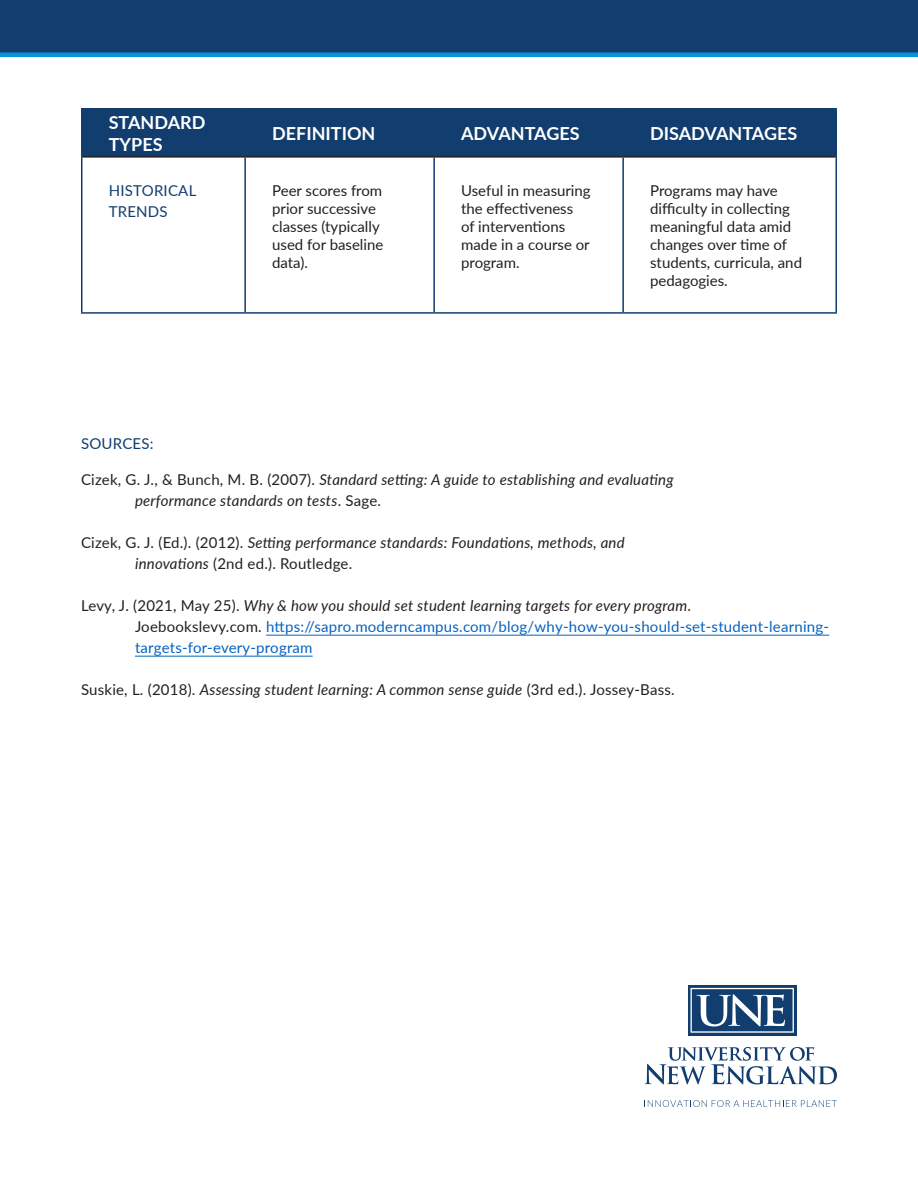
<style>
.page{position:relative;width:918px;height:1188px;background:#fff}
.page>*{position:absolute;margin:0;border:0;box-sizing:border-box;transform-origin:0 0}
.table_titles{font:700 18px/21.6px "Lato";color:#fff}
.body_correct{font:italic 15px "Lato";letter-spacing:.015em;color:#231f20}
.body_correct-2{font:15px/18px "Lato";color:#231f20}
.body_correct-3{font:15px "Lato";letter-spacing:.015em;color:#0563c1}
.table_subtitle{font:15px/21px "Lato";letter-spacing:.015em;color:#113d6f}
.subtitle{font:15px "Lato";letter-spacing:.015em;color:#113d6f}
.s1{font-style:normal}
.s2{font-style:italic}
.s3{color:#231f20}
</style>
<div class="page">
<div style="left:0;top:0;width:918px;height:54px;background:#113d6f"></div>
<div style="left:0;top:52px;width:918px;height:5px;background:#0696d7"></div>
<hr style="left:266px;top:635px;width:563px;height:1px;background:#0563c1">
<hr style="left:135px;top:656px;width:178px;height:1px;background:#0563c1">
<div style="left:82px;top:110px;width:754px;height:46px;background:#113d6f"></div>
<hr style="left:81px;top:108px;width:164px;height:2px;background:#113d6f">
<hr style="left:81px;top:109px;width:1px;height:48px;background:#113d6f">
<hr style="left:245px;top:108px;width:189px;height:2px;background:#113d6f">
<hr style="left:244px;top:109px;width:2px;height:47px;background:#113d6f">
<hr style="left:434px;top:108px;width:189px;height:2px;background:#113d6f">
<hr style="left:433px;top:109px;width:2px;height:47px;background:#113d6f">
<hr style="left:623px;top:108px;width:214px;height:2px;background:#113d6f">
<hr style="left:622px;top:109px;width:2px;height:47px;background:#113d6f">
<hr style="left:836px;top:109px;width:1px;height:48px;background:#113d6f">
<hr style="left:81px;top:157px;width:1px;height:155px;background:#113d6f">
<hr style="left:244px;top:158px;width:2px;height:154px;background:#113d6f">
<hr style="left:433px;top:158px;width:2px;height:154px;background:#113d6f">
<hr style="left:622px;top:158px;width:2px;height:154px;background:#113d6f">
<hr style="left:836px;top:157px;width:1px;height:155px;background:#113d6f">
<hr style="left:81px;top:312px;width:164px;height:2px;background:#113d6f">
<hr style="left:245px;top:312px;width:189px;height:2px;background:#113d6f">
<hr style="left:434px;top:312px;width:189px;height:2px;background:#113d6f">
<hr style="left:623px;top:312px;width:214px;height:2px;background:#113d6f">
<hr style="left:82px;top:156px;width:163px;height:2px;background:#231f20">
<hr style="left:245px;top:156px;width:189px;height:2px;background:#231f20">
<hr style="left:434px;top:156px;width:189px;height:2px;background:#231f20">
<hr style="left:623px;top:156px;width:213px;height:2px;background:#231f20">
<svg style="left:688px;top:985px;width:109px;height:51px"></svg>
<svg style="left:644px;top:1047px;width:193px;height:37px"></svg>
<svg style="left:647px;top:1100px;width:190px;height:7px"></svg>
<svg style="left:691px;top:988px;width:103px;height:45px"></svg>
<p class="table_titles" style="left:109px;top:111px;width:98px">STANDARD<br>TYPES</p>
<p class="table_titles" style="left:272px;top:122px;width:105px">DEFINITION</p>
<p class="table_titles" style="left:461px;top:122px;width:120px">ADVANTAGES</p>
<p class="table_titles" style="left:650px;top:122px;width:149px">DISADVANTAGES</p>
<p class="table_subtitle" style="left:109px;top:179px;width:89px">HISTORICAL<br>TRENDS</p>
<p class="body_correct-2" style="left:272px;top:181px;width:113px">Peer scores from prior successive classes (typically used for baseline data).</p>
<p class="body_correct-2" style="left:461px;top:181px;width:131px">Useful in measuring the effectiveness<br>of interventions made in a course or program.</p>
<p class="body_correct-2" style="left:650px;top:181px;width:153px">Programs may have difficulty in collecting meaningful data amid changes over time of students, curricula, and pedagogies.</p>
<p class="subtitle" style="left:81px;top:432px;width:74px">SOURCES:</p>
<p class="body_correct" style="left:81px;top:469px;width:594px"><span class="s1">Cizek, G. J., &amp; Bunch, M. B. (2007).</span> Standard setting: A guide to establishing and evaluating</p>
<p class="body_correct" style="left:135px;top:490px;width:248px">performance standards on tests<span class="s1">. Sage.</span></p>
<p class="body_correct" style="left:81px;top:532px;width:545px"><span class="s1">Cizek, G. J. (Ed.). (2012).</span> Setting performance standards: Foundations, methods, and</p>
<p class="body_correct-2" style="left:135px;top:554px;width:219px"><span class="s2">innovations</span> (2nd ed.). Routledge.</p>
<p class="body_correct" style="left:81px;top:595px;width:612px"><span class="s1">Levy, J. (2021, May 25).</span> Why &amp; how you should set student learning targets for every program<span class="s1">.</span></p>
<p class="body_correct-3" style="left:135px;top:615px;width:696px"><span class="s3">Joebookslevy.com.</span> https://sapro.moderncampus.com/blog/why-how-you-should-set-student-learning-</p>
<p class="body_correct-3" style="left:135px;top:636px;width:179px">targets-for-every-program</p>
<p class="body_correct" style="left:81px;top:679px;width:595px"><span class="s1">Suskie, L. (2018).</span> Assessing student learning: A common sense guide <span class="s1">(3rd ed.). Jossey-Bass.</span></p>
</div>
